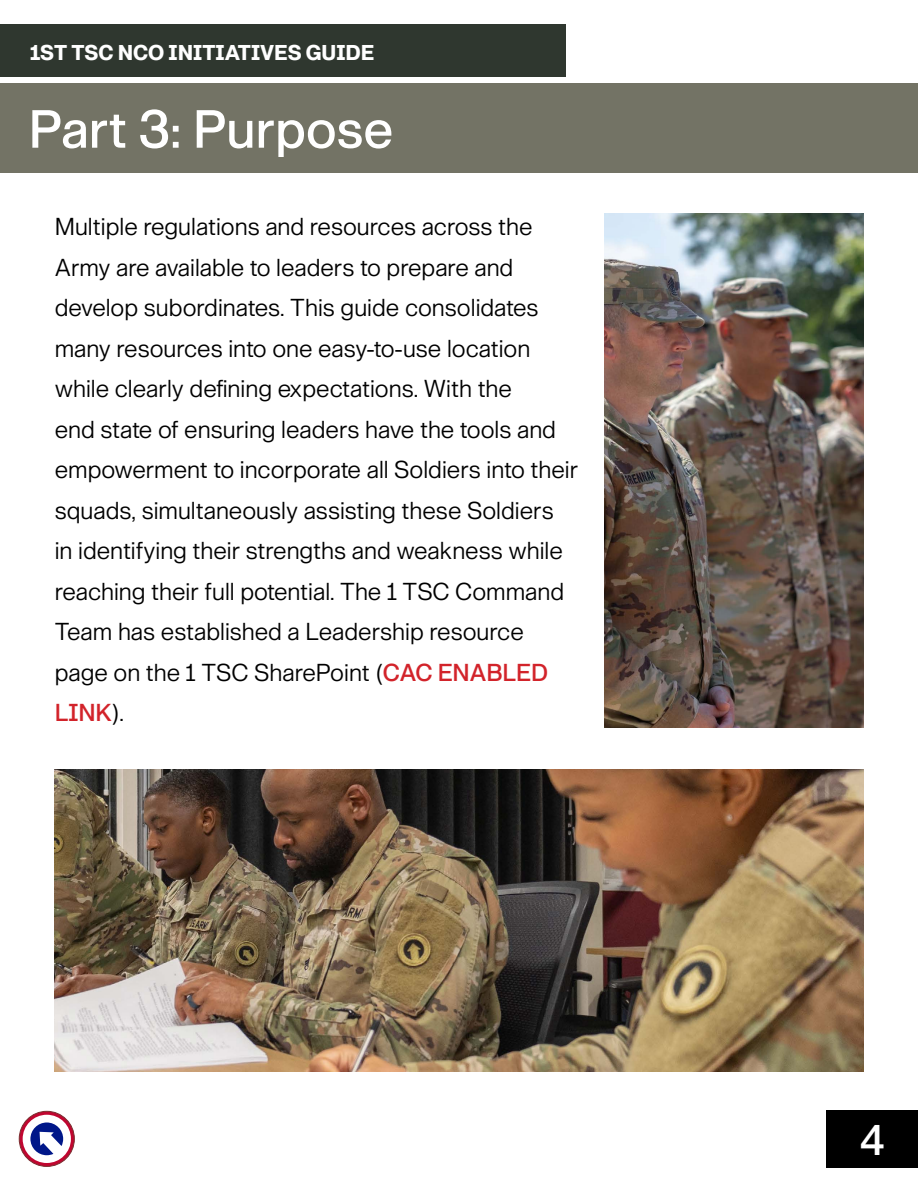
<style>
.page{position:relative;width:918px;height:1188px;background:#fff}
.page>*{position:absolute;margin:0;border:0;box-sizing:border-box;transform-origin:0 0}
.t1{font:52.5px "G.I. 530";color:#fff}
.t2{font:42px "G.I. 530";color:#fff}
.t3{font:24px/40.5px "G.I. 400";color:#000}
.t4{font:24px "G.I. 530";color:#d2232a}
.t5{font:21px "G.I. 750";color:#fff}
.s1{font-family:"G.I. 530";color:#d2232a}
.s2{font-family:"G.I. 400";color:#000}
</style>
<div class="page">
<div style="left:0;top:24px;width:565px;height:52px;background:#2f372f"></div>
<div style="left:0;top:83px;width:918px;height:90px;background:#737365"></div>
<div style="left:826px;top:1110px;width:92px;height:58px;background:#000"></div>
<svg style="left:19px;top:1111px;width:55px;height:55px"></svg>
<div style="left:19px;top:1111px;width:55px;height:56px;border:1px solid #792e2f;border-radius:50%"></div>
<div style="left:23px;top:1115px;width:48px;height:48px;background:#fff;border-radius:50%"></div>
<svg style="left:30px;top:1123px;width:33px;height:32px"></svg>
<img style="left:605px;top:213px;width:259px;height:514px">
<img style="left:54px;top:769px;width:810px;height:302px">
<p class="t5" style="left:30px;top:39px;width:346px">1ST TSC NCO INITIATIVES GUIDE</p>
<h1 class="t1" style="left:28px;top:96px;width:366px">Part 3: Purpose</h1>
<p class="t3" style="left:55px;top:206px;width:525px">Multiple regulations and resources across the Army are available to leaders to prepare and develop subordinates. This guide consolidates many resources into one easy-to-use location while clearly defining expectations. With the<br>end state of ensuring leaders have the tools and empowerment to incorporate all Soldiers into their squads, simultaneously assisting these Soldiers<br>in identifying their strengths and weakness while reaching their full potential. The 1 TSC Command Team has established a Leadership resource page on the 1 TSC SharePoint (<span class="s1">CAC ENABLED</span></p>
<p class="t4" style="left:55px;top:698px;width:71px">LINK<span class="s2">).</span></p>
<h2 class="t2" style="left:860px;top:1114px;width:26px">4</h2>
</div>
